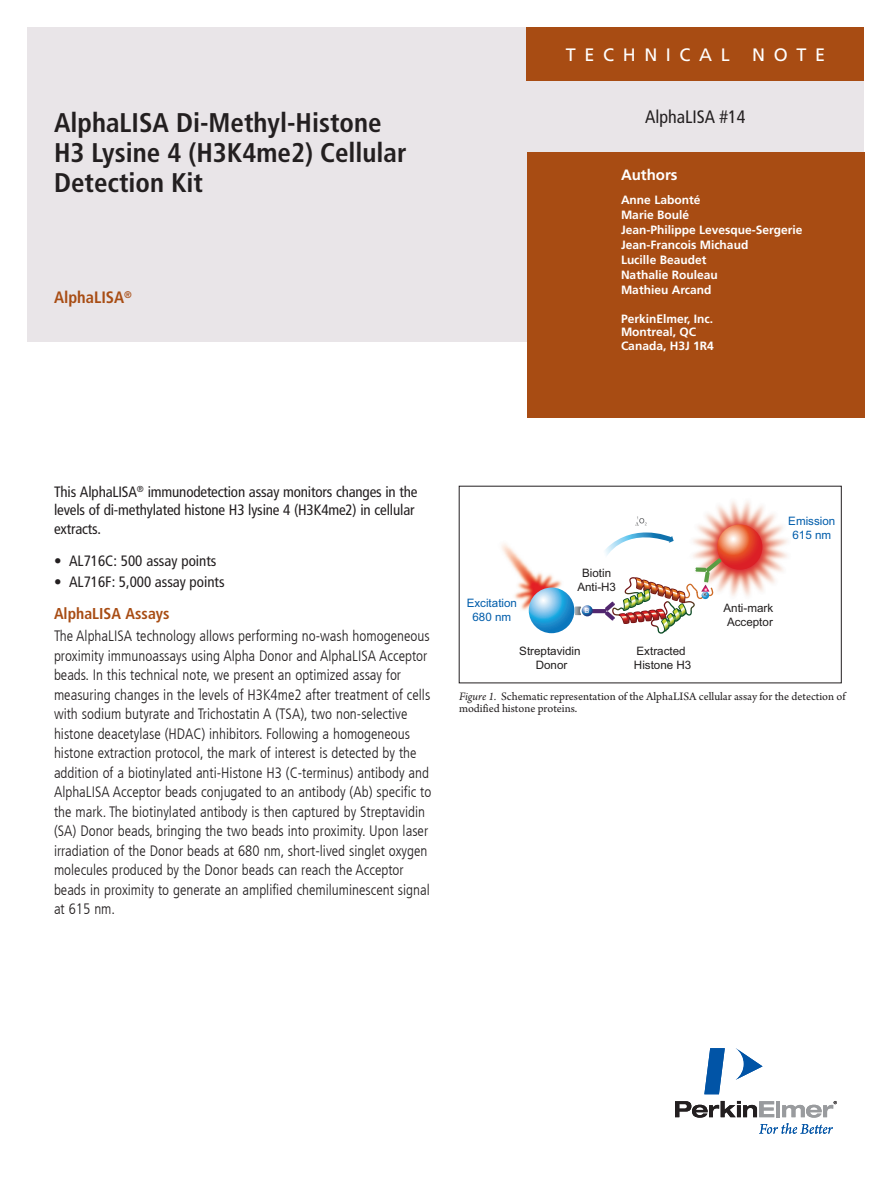
<style>
.page{position:relative;width:891px;height:1188px;background:#fff}
.page>*{position:absolute;margin:0;border:0;box-sizing:border-box;transform-origin:0 0}
.MainHeadlines{font:700 condensed 27px/30px "Frutiger LT Com";color:#231f20}
.t1{font:18px "Frutiger LT Com";letter-spacing:.48em;color:#fff}
.t2{font:condensed 18px "Frutiger LT Com";color:#231f20}
.t3{font:700 condensed 16.5px "Frutiger LT Com";color:#a84c13}
.Paragraph_Head{font:700 condensed 15.75px "Frutiger LT Com";color:#a84c13}
.t4{font:300 condensed 15px/19.5px "Frutiger LT Com";color:#231f20}
.Paragraph_Head-2{font:condensed 15px/18.3px "Frutiger LT Com";letter-spacing:-.01em;color:#231f20}
.leadbulleted_text{font:condensed 15px "Frutiger LT Com";color:#231f20}
.Body{font:700 15px "Frutiger LT Com";color:#fff}
.Body_Copy{font:700 12px/15px "Frutiger LT Com";color:#fff}
.Photo_Captions{font:12px/12px "Arno Pro";color:#231f20}
.t5{font:11.55px/14px "Arial";color:#211e1e;text-align:center}
.t6{font:11.55px/14px "Arial";color:#015dab;text-align:center}
.t7{font:7.05px "Arial";color:#fff}
.t8{font:4.35px "Arial";color:#181619}
.s1{font-style:italic}
</style>
<div class="page">
<div style="left:27px;top:27px;width:837px;height:315px;background:#e9e5e8"></div>
<div style="left:526px;top:27px;width:338px;height:54px;background:#a84c13"></div>
<div style="left:527px;top:152px;width:337px;height:266px;background:#a84c13"></div>
<svg style="left:736px;top:1048px;width:27px;height:32px"></svg>
<svg style="left:704px;top:1048px;width:21px;height:46px"></svg>
<svg style="left:675px;top:1101px;width:162px;height:33px"></svg>
<img style="left:705px;top:501px;width:83px;height:95px">
<img style="left:501px;top:543px;width:74px;height:91px">
<svg style="left:529px;top:588px;width:45px;height:45px;background:#52abdc"></svg>
<svg style="left:717px;top:524px;width:45px;height:46px"></svg>
<img style="left:575px;top:516px;width:149px;height:118px">
<p class="MainHeadlines" style="left:54px;top:108px;width:354px">AlphaLISA Di-Methyl-Histone<br>H3 Lysine 4 (H3K4me2) Cellular<br>Detection Kit</p>
<p class="t3" style="left:54px;top:288px;width:79px">AlphaLISA<sup>®</sup></p>
<p class="t1" style="left:566px;top:44px;width:261px">TECHNICAL NOTE</p>
<p class="t2" style="left:645px;top:107px;width:102px">AlphaLISA #14</p>
<p class="Body" style="left:621px;top:166px;width:58px">Authors</p>
<p class="Body_Copy" style="left:621px;top:193px;width:183px">Anne Labonté<br>Marie Boulé<br>Jean-Philippe Levesque-Sergerie<br>Jean-Francois Michaud<br>Lucille Beaudet<br>Nathalie Rouleau<br>Mathieu Arcand</p>
<p class="Body_Copy" style="left:621px;top:311px;width:94px">PerkinElmer, Inc.</p>
<p class="Body_Copy" style="left:621px;top:325px;width:77px">Montreal, QC</p>
<p class="Body_Copy" style="left:621px;top:338px;width:94px">Canada, H3J 1R4</p>
<p class="Paragraph_Head-2" style="left:54px;top:483px;width:365px">This AlphaLISA<sup>®</sup> immunodetection assay monitors changes in the levels of di-methylated histone H3 lysine 4 (H3K4me2) in cellular extracts.</p>
<p class="Paragraph_Head-2" style="left:54px;top:551px;width:164px">• AL716C: 500 assay points</p>
<p class="leadbulleted_text" style="left:54px;top:573px;width:172px">• AL716F: 5,000 assay points</p>
<p class="Paragraph_Head" style="left:54px;top:604px;width:117px">AlphaLISA Assays</p>
<p class="t4" style="left:54px;top:626px;width:379px">The AlphaLISA technology allows performing no-wash homogeneous proximity immunoassays using Alpha Donor and AlphaLISA Acceptor beads. In this technical note, we present an optimized assay for measuring changes in the levels of H3K4me2 after treatment of cells with sodium butyrate and Trichostatin A (TSA), two non-selective histone deacetylase (HDAC) inhibitors. Following a homogeneous histone extraction protocol, the mark of interest is detected by the addition of a biotinylated anti-Histone H3 (C-terminus) antibody and AlphaLISA Acceptor beads conjugated to an antibody (Ab) specific to the mark. The biotinylated antibody is then captured by Streptavidin (SA) Donor beads, bringing the two beads into proximity. Upon laser irradiation of the Donor beads at 680 nm, short-lived singlet oxygen molecules produced by the Donor beads can reach the Acceptor beads in proximity to generate an amplified chemiluminescent signal at 615 nm.</p>
<p class="t6" style="left:467px;top:596px;width:52px">Excitation<br>680 nm</p>
<p class="t5" style="left:577px;top:566px;width:40px">Biotin<br>Anti-H3</p>
<p class="t7" style="left:585px;top:606px;width:6px">B</p>
<p class="t5" style="left:519px;top:644px;width:63px">Streptavidin<br>Donor</p>
<p class="t5" style="left:634px;top:644px;width:59px;text-align:left">Extracted<br>Histone H3</p>
<p class="t8" style="left:704px;top:592px;width:4px">K</p>
<p class="t6" style="left:788px;top:514px;width:49px">Emission<br>615 nm</p>
<p class="t5" style="left:724px;top:601px;width:51px">Anti-mark<br>Acceptor</p>
<p class="Photo_Captions" style="left:459px;top:691px;width:388px"><span class="s1">Figure 1.</span> Schematic representation of the AlphaLISA cellular assay for the detection of modified histone proteins.</p>
</div>
